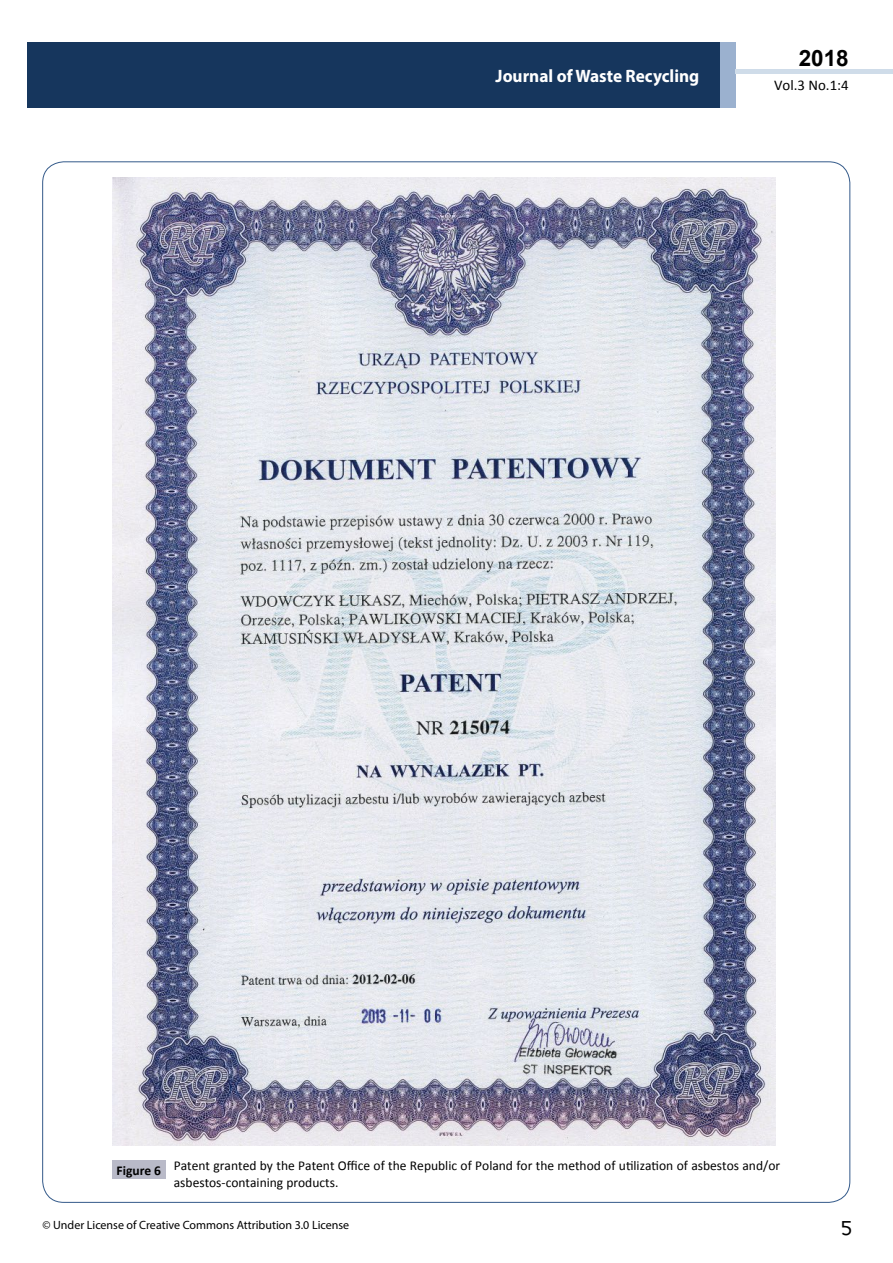
<style>
.page{position:relative;width:893px;height:1263px;background:#fff}
.page>*{position:absolute;margin:0;border:0;box-sizing:border-box;transform-origin:0 0}
.t1{font:25.5px "Tunga";color:#000}
.t2{font:700 22.5px "Arial";color:#000}
.t3{font:700 18px "Myriad Pro";color:#fff;scale:.96 1}
.t4{font:14.85px "Calibri";color:#000}
.t5{font:13.5px/16.2px "Calibri";color:#000}
.t6{font:700 13.5px "Calibri";color:#000}
.t7{font:12px "Myriad Pro";color:#000}
</style>
<div class="page">
<div style="left:27px;top:42px;width:694px;height:66px;background:#16365d"></div>
<div style="left:720px;top:42px;width:16px;height:66px;background:#9bb1cf"></div>
<div style="left:736px;top:69px;width:157px;height:5px;background:#cfdce9"></div>
<img style="left:112px;top:178px;width:663px;height:967px">
<div style="left:112px;top:1160px;width:53px;height:19px;background:#b9bac8"></div>
<h3 class="t3" style="left:496px;top:64px;width:214px">Journal of Waste Recycling</h3>
<h2 class="t2" style="left:799px;top:43px;width:52px">2018</h2>
<p class="t4" style="left:774px;top:75px;width:76px">Vol.3 No.1:4</p>
<p class="t6" style="left:117px;top:1161px;width:46px">Figure 6</p>
<p class="t5" style="left:174px;top:1158px;width:608px">Patent granted by the Patent Office of the Republic of Poland for the method of utilization of asbestos and/or asbestos-containing products.</p>
<p class="t7" style="left:43px;top:1218px;width:308px">© Under License of Creative Commons Attribution 3.0 License</p>
<h1 class="t1" style="left:841px;top:1211px;width:13px">5</h1>
</div>
